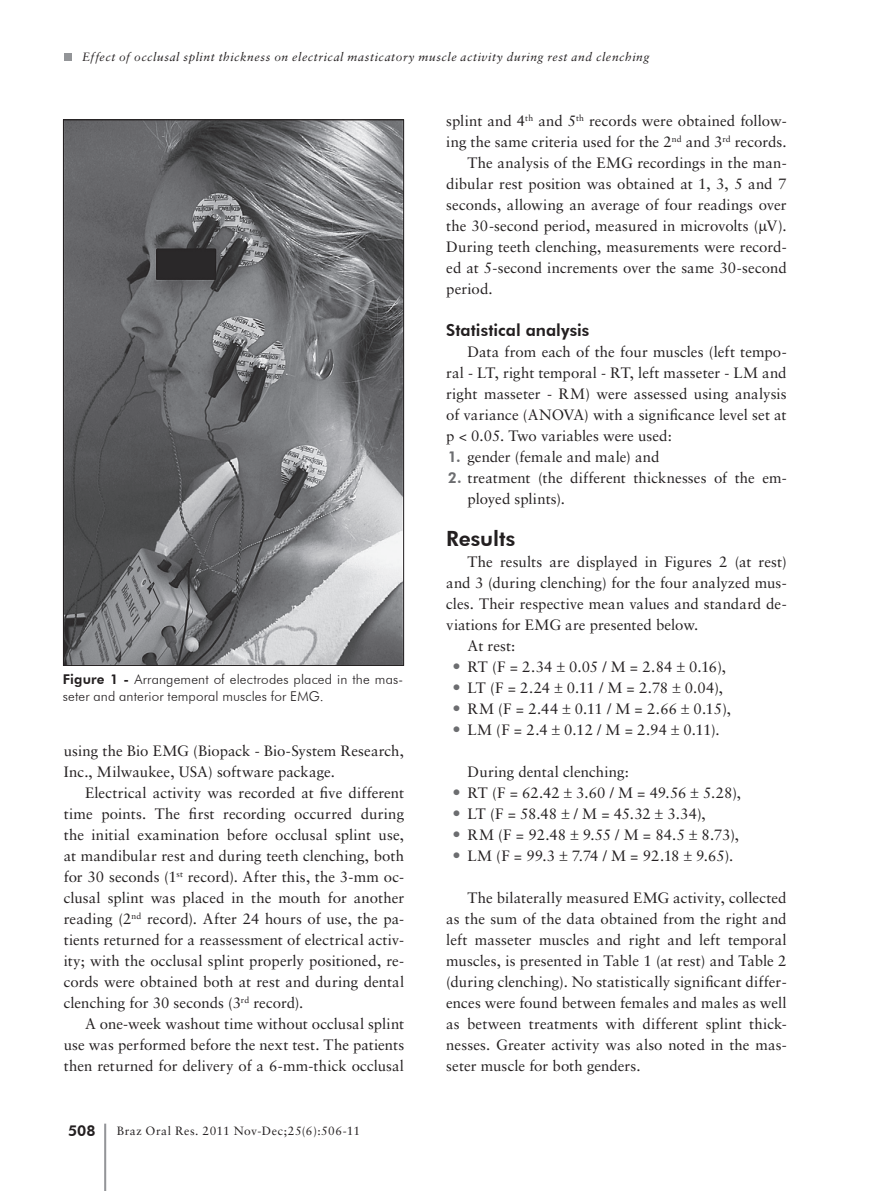
<style>
.page{position:relative;width:893px;height:1191px;background:#fff}
.page>*{position:absolute;margin:0;border:0;box-sizing:border-box;transform-origin:0 0}
.t1{font:800 21px "Futura BT";letter-spacing:-.005em;color:#231f20}
.t2{font:800 16.5px "Futura BT";color:#231f20}
.t3{font:15px/21px "Sabon LT Std";letter-spacing:.005em;color:#231f20;text-align:justify}
.t4{font:15px "Sabon LT Std";letter-spacing:-.02em;color:#231f20}
.t5{font:800 15px "Futura BT";color:#231f20}
.t6{font:300 13.5px/16.5px "Futura BT";letter-spacing:.01em;color:#231f20}
.t7{font:italic 12px "Sabon LT Std";letter-spacing:.045em;color:#231f20}
.t8{font:12px "Sabon LT Std";letter-spacing:.04em;color:#231f20}
.s1{font-weight:800}
.s2{font-family:"Futura BT";font-weight:800;color:#6c6d70}
.s3{font-size:16.5px;color:#6c6d70}
</style>
<div class="page">
<div style="left:64px;top:53px;width:7px;height:8px;background:#939598"></div>
<hr style="left:104px;top:1123px;width:2px;height:68px;background:#939598">
<img style="left:65px;top:122px;width:337px;height:542px">
<p class="t7" style="left:82px;top:50px;width:569px">Effect of occlusal splint thickness on electrical masticatory muscle activity during rest and clenching</p>
<p class="t6" style="left:63px;top:671px;width:342px"><span class="s1">Figure 1 -</span> Arrangement of electrodes placed in the mas&shy;seter and anterior temporal muscles for EMG.</p>
<p class="t3" style="left:64px;top:740px;width:342px">using the Bio EMG (Biopack - Bio-System Research,<br>Inc., Milwaukee, USA) software package.</p>
<p class="t3" style="left:64px;top:782px;width:342px;text-indent:21px">Electrical activity was recorded at five different time points. The first recording occurred during the initial examination before occlusal splint use, at mandibular rest and during teeth clenching, both for 30 seconds (1<sup>st</sup> record). After this, the 3-mm oc&shy;clusal splint was placed in the mouth for another reading (2<sup>nd</sup> record). After 24 hours of use, the pa&shy;tients returned for a reassessment of electrical activ&shy;ity; with the occlusal splint properly positioned, re&shy;cords were obtained both at rest and during dental clenching for 30 seconds (3<sup>rd</sup> record).</p>
<p class="t3" style="left:64px;top:1013px;width:342px;text-indent:21px">A one-week washout time without occlusal splint use was performed before the next test. The patients then returned for delivery of a 6-mm-thick occlusal</p>
<p class="t5" style="left:68px;top:1121px;width:29px">508</p>
<p class="t8" style="left:117px;top:1123px;width:245px">Braz Oral Res. 2011 Nov-Dec;25(6):506-11</p>
<p class="t3" style="left:446px;top:110px;width:342px">splint and 4<sup>th</sup> and 5<sup>th</sup> records were obtained follow-</p>
<p class="t3" style="left:446px;top:131px;width:342px">ing the same criteria used for the 2<sup>nd</sup> and 3<sup>rd</sup> records.</p>
<p class="t3" style="left:467px;top:152px;width:321px">The analysis of the EMG recordings in the man-</p>
<p class="t3" style="left:446px;top:173px;width:342px">dibular rest position was obtained at 1, 3, 5 and 7</p>
<p class="t3" style="left:446px;top:194px;width:342px">seconds, allowing an average of four readings over</p>
<p class="t3" style="left:446px;top:215px;width:342px">the 30-second period, measured in microvolts ( V).</p>
<p class="t3" style="left:446px;top:236px;width:342px">During teeth clenching, measurements were record-</p>
<p class="t3" style="left:446px;top:257px;width:342px">ed at 5-second increments over the same 30-second</p>
<p class="t3" style="left:446px;top:278px;width:48px">period.</p>
<p class="t2" style="left:446px;top:320px;width:145px">Statistical analysis</p>
<p class="t3" style="left:446px;top:341px;width:342px;text-indent:21px">Data from each of the four muscles (left tempo&shy;ral - LT, right temporal - RT, left masseter - LM and right masseter - RM) were assessed using analysis of variance (ANOVA) with a significance level set at p &lt; 0.05. Two variables were used:</p>
<p class="t3" style="left:448px;top:446px;width:213px"><span class="s2">1.</span> gender (female and male) and</p>
<p class="t3" style="left:467px;top:467px;width:321px;text-indent:-20px"><span class="s2">2.</span> treatment (the different thicknesses of the em&shy;ployed splints).</p>
<h1 class="t1" style="left:446px;top:526px;width:71px">Results</h1>
<p class="t3" style="left:467px;top:551px;width:321px">The results are displayed in Figures 2 (at rest)</p>
<p class="t3" style="left:446px;top:572px;width:342px">and 3 (during clenching) for the four analyzed mus-</p>
<p class="t3" style="left:446px;top:593px;width:342px">cles. Their respective mean values and standard de-</p>
<p class="t3" style="left:446px;top:614px;width:254px">viations for EMG are presented below.</p>
<p class="t3" style="left:467px;top:635px;width:49px">At rest:</p>
<p class="t3" style="left:453px;top:656px;width:275px"><span class="s3">•</span> RT (F = 2.34 0.05 / M = 2.84 0.16),</p>
<p class="t3" style="left:453px;top:677px;width:272px"><span class="s3">•</span> LT (F = 2.24 0.11 / M = 2.78 0.04),</p>
<p class="t3" style="left:453px;top:698px;width:280px"><span class="s3">•</span> RM (F = 2.44 0.11 / M = 2.66 0.15),</p>
<p class="t3" style="left:453px;top:719px;width:268px"><span class="s3">•</span> LM (F = 2.4 0.12 / M = 2.94 0.11).</p>
<p class="t3" style="left:467px;top:761px;width:163px">During dental clenching:</p>
<p class="t4" style="left:453px;top:784px;width:290px"><span class="s3">•</span> RT (F = 62.42 3.60 / M = 49.56 5.28),</p>
<p class="t4" style="left:453px;top:805px;width:255px"><span class="s3">•</span> LT (F = 58.48 / M = 45.32 3.34),</p>
<p class="t3" style="left:453px;top:824px;width:288px"><span class="s3">•</span> RM (F = 92.48 9.55 / M = 84.5 8.73),</p>
<p class="t3" style="left:453px;top:845px;width:282px"><span class="s3">•</span> LM (F = 99.3 7.74 / M = 92.18 9.65).</p>
<p class="t3" style="left:446px;top:887px;width:342px;text-indent:21px">The bilaterally measured EMG activity, collected as the sum of the data obtained from the right and left masseter muscles and right and left temporal muscles, is presented in Table 1 (at rest) and Table 2 (during clenching). No statistically significant differ&shy;ences were found between females and males as well as between treatments with different splint thick&shy;nesses. Greater activity was also noted in the mas&shy;seter muscle for both genders.</p>
</div>
